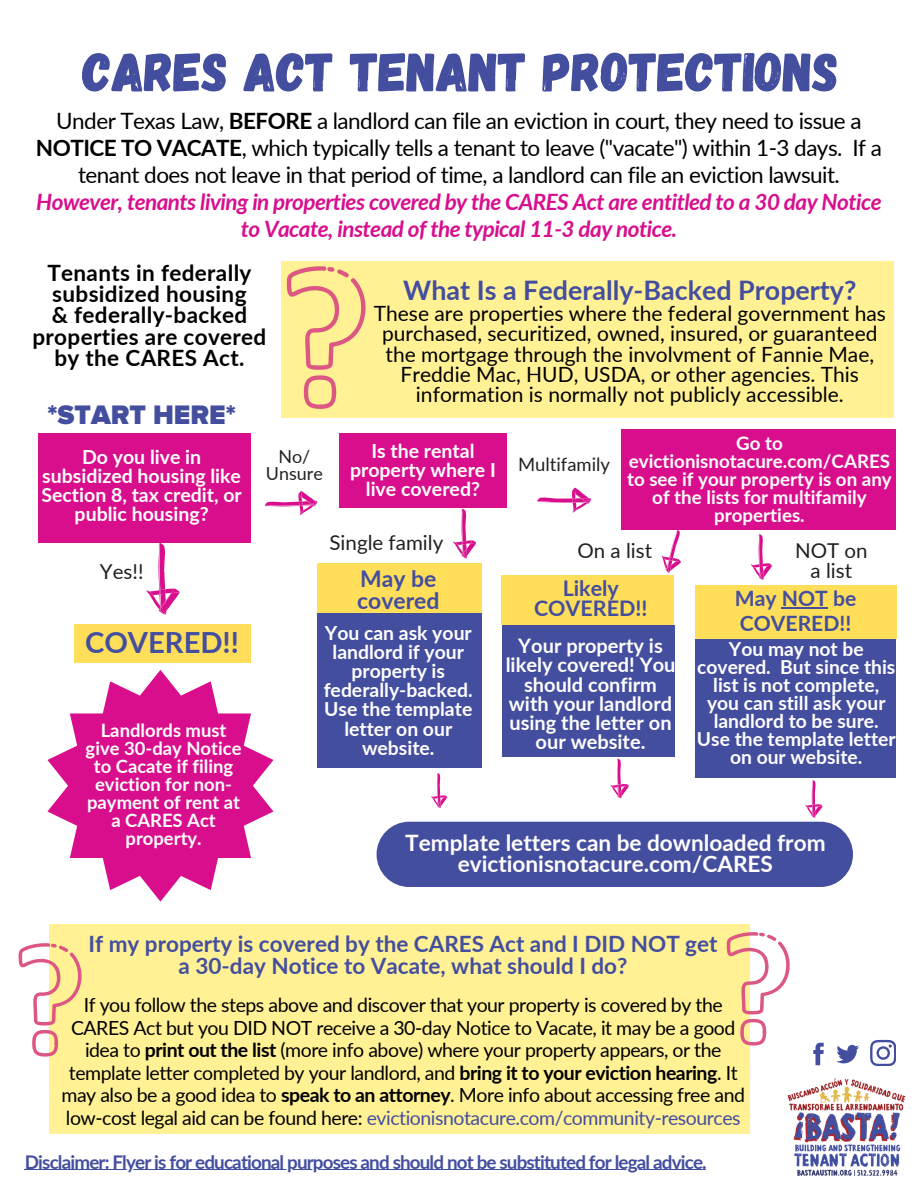
<style>
.page{position:relative;width:918px;height:1188px;background:#fff}
.page>*{position:absolute;margin:0;border:0;box-sizing:border-box;transform-origin:0 0}
.t1{font:54px "Gagalin";color:#444e9f}
.t2{font:700 29.1px "Lato";color:#444e9f}
.t3{font:900 27.75px "Proxima Nova";color:#444e9f}
.t4{font:700 26.85px "Lato";color:#444e9f}
.t5{font:700 22.95px/22.5px "Lato";color:#444e9f}
.t6{font:700 22.65px/21.3px "Lato";color:#fffefe;text-align:center}
.t7{font:22.5px/27px "Lato";letter-spacing:-.025em;color:#000;text-align:center}
.t8{font:700 22.5px/21.3px "Lato";letter-spacing:.015em;color:#000;text-align:center}
.t9{font:700 22.5px/21.3px "Lato";color:#444e9f;text-align:center}
.t10{font:700 21.45px/20.2px "Lato";color:#444e9f;text-align:center}
.t11{font:700 21.15px/24.8px "Lato";color:#444e9f}
.t12{font:21px/20.2px "Lato";color:#000;text-align:center}
.t13{font:20.55px/20.2px "Lato";color:#231f20;text-align:center}
.t14{font:700 19.95px/19.2px "Lato";color:#fffefe;text-align:center}
.t15{font:19.5px/22.5px "Lato";letter-spacing:-.025em;color:#000;text-align:center}
.t16{font:700 19.5px/19.2px "Lato";color:#fffefe;text-align:center}
.t17{font:700 19.35px/19.2px "Lato";color:#fffefe;text-align:center}
.t18{font:700 19.2px/18px "Lato";color:#fffefe;text-align:center}
.t19{font:700 18.9px "Lato";letter-spacing:-.045em;color:#444e9f}
.t20{font:700 18.75px/18px "Lato";color:#fffefe;text-align:center}
.t21{font:700 18.45px/18px "Lato";color:#fffefe;text-align:center}
.t22{font:18.45px "Lato";letter-spacing:-.005em;color:#231f20}
.t23{font:17.85px/17.5px "Lato";color:#231f20;text-align:center}
.s1{font-weight:700}
.s2{font-weight:700;font-style:italic;color:#d80e8d}
.s3{color:#444e9f}
</style>
<div class="page">
<svg style="left:813px;top:1043px;width:11px;height:22px"></svg>
<svg style="left:870px;top:1040px;width:26px;height:26px"></svg>
<svg style="left:836px;top:1045px;width:23px;height:18px"></svg>
<svg style="left:146px;top:543px;width:34px;height:72px"></svg>
<svg style="left:265px;top:491px;width:53px;height:24px"></svg>
<svg style="left:453px;top:509px;width:23px;height:50px"></svg>
<svg style="left:661px;top:530px;width:20px;height:43px"></svg>
<svg style="left:751px;top:534px;width:21px;height:46px"></svg>
<div style="left:281px;top:261px;width:612px;height:157px;background:#fff194"></div>
<svg style="left:287px;top:266px;width:79px;height:143px"></svg>
<div style="left:38px;top:433px;width:212px;height:110px;background:#d80e8d"></div>
<div style="left:317px;top:612px;width:165px;height:156px;background:#444e9f"></div>
<div style="left:317px;top:563px;width:165px;height:50px;background:#ffde59"></div>
<div style="left:503px;top:626px;width:172px;height:131px;background:#444e9f"></div>
<div style="left:501px;top:575px;width:173px;height:50px;background:#ffde59"></div>
<div style="left:695px;top:638px;width:201px;height:140px;background:#444e9f"></div>
<div style="left:339px;top:433px;width:168px;height:74px;background:#d80e8d"></div>
<div style="left:621px;top:429px;width:275px;height:101px;background:#d80e8d"></div>
<svg style="left:537px;top:488px;width:55px;height:25px"></svg>
<img style="left:787px;top:1078px;width:119px;height:98px">
<div style="left:695px;top:585px;width:201px;height:54px;background:#ffde59"></div>
<hr style="left:782px;top:607px;width:46px;height:1px;background:#444e9f">
<hr style="left:25px;top:1169px;width:681px;height:1px;background:#444e9f">
<div style="left:74px;top:624px;width:177px;height:39px;background:#ffde59"></div>
<div style="left:377px;top:822px;width:476px;height:65px;background:#444e9f;border-radius:33px"></div>
<svg style="left:805px;top:780px;width:18px;height:38px"></svg>
<svg style="left:610px;top:759px;width:19px;height:40px"></svg>
<svg style="left:431px;top:773px;width:16px;height:35px"></svg>
<div style="left:50px;top:924px;width:700px;height:210px;background:#fff194"></div>
<svg style="left:19px;top:943px;width:63px;height:114px"></svg>
<svg style="left:47px;top:670px;width:226px;height:232px;fill:#d80e8d"></svg>
<svg style="left:727px;top:932px;width:63px;height:114px"></svg>
<h5 class="t1" style="left:83px;top:37px;width:757px">CARES ACT TENANT PROTECTIONS</h5>
<h2 class="t7" style="left:36px;top:107px;width:847px">Under Texas Law, <span class="s1">BEFORE</span> a landlord can file an eviction in court, they need to issue a <span class="s1">NOTICE TO VACATE</span>, which typically tells a tenant to leave ("vacate") within 1-3 days. If a tenant does not leave in that period of time, a landlord can file an eviction lawsuit.<br><span class="s2">However, tenants living in properties covered by the CARES Act are entitled to a 30 day Notice to Vacate, instead of the typical 11-3 day notice.</span></h2>
<p class="t8" style="left:32px;top:261px;width:235px">Tenants in federally subsidized housing<br>&amp; federally-backed properties are covered by the CARES Act.</p>
<p class="t3" style="left:47px;top:399px;width:190px">*START HERE*</p>
<h5 class="t16" style="left:41px;top:447px;width:202px">Do you live in subsidized housing like<br>Section 8, tax credit, or public housing?</h5>
<h1 class="t23" style="left:266px;top:447px;width:58px">No/<br>Unsure</h1>
<p class="t4" style="left:403px;top:273px;width:455px">What Is a Federally-Backed Property?</p>
<p class="t12" style="left:374px;top:303px;width:514px">These are properties where the federal government has purchased, securitized, owned, insured, or guaranteed the mortgage through the involvment of Fannie Mae, Freddie Mac, HUD, USDA, or other agencies. This information is normally not publicly accessible.</p>
<p class="t16" style="left:350px;top:441px;width:147px">Is the rental property where I live covered?</p>
<h6 class="t22" style="left:518px;top:453px;width:93px">Multifamily</h6>
<h6 class="t20" style="left:627px;top:434px;width:266px">Go to evictionisnotacure.com/CARES to see if your property is on any of the lists for multifamily properties.</h6>
<p class="t13" style="left:100px;top:561px;width:45px">Yes!!</p>
<p class="t2" style="left:85px;top:624px;width:155px">COVERED!!</p>
<h5 class="t21" style="left:86px;top:721px;width:157px">Landlords must give 30-day Notice to Cacate if filing eviction for non&shy;payment of rent at a CARES Act property.</h5>
<h3 class="t13" style="left:330px;top:532px;width:115px">Single family</h3>
<h6 class="t13" style="left:578px;top:540px;width:76px">On a list</h6>
<h6 class="t13" style="left:795px;top:540px;width:74px">NOT on a list</h6>
<h4 class="t5" style="left:357px;top:566px;width:84px">May be covered</h4>
<h3 class="t10" style="left:534px;top:578px;width:115px">Likely<br>COVERED!!</h3>
<h2 class="t11" style="left:735px;top:585px;width:123px">May NOT be<br>COVERED!!</h2>
<h5 class="t17" style="left:324px;top:623px;width:151px">You can ask your landlord if your property is federally-backed.<br>Use the template letter on our website.</h5>
<p class="t14" style="left:506px;top:636px;width:171px">Your property is likely covered! You should confirm with your landlord using the letter on our website.</p>
<p class="t18" style="left:697px;top:639px;width:200px">You may not be covered. But since this list is not complete, you can still ask your landlord to be sure.<br>Use the template letter on our website.</p>
<h3 class="t6" style="left:405px;top:832px;width:422px">Template letters can be downloaded from evictionisnotacure.com/CARES</h3>
<h3 class="t9" style="left:89px;top:933px;width:631px">If my property is covered by the CARES Act and I DID NOT get a 30-day Notice to Vacate, what should I do?</h3>
<h5 class="t15" style="left:62px;top:993px;width:685px">If you follow the steps above and discover that your property is covered by the CARES Act but you DID NOT receive a 30-day Notice to Vacate, it may be a good idea to <span class="s1">print out the list</span> (more info above) where your property appears, or the template letter completed by your landlord, and <span class="s1">bring it to your eviction hearing</span>. It may also be a good idea to <span class="s1">speak to an attorney</span>. More info about accessing free and low-cost legal aid can be found here: <span class="s3">evictionisnotacure.com/community-resources</span></h5>
<p class="t19" style="left:25px;top:1150px;width:683px">Disclaimer: Flyer is for educational purposes and should not be substituted for legal advice.</p>
</div>
